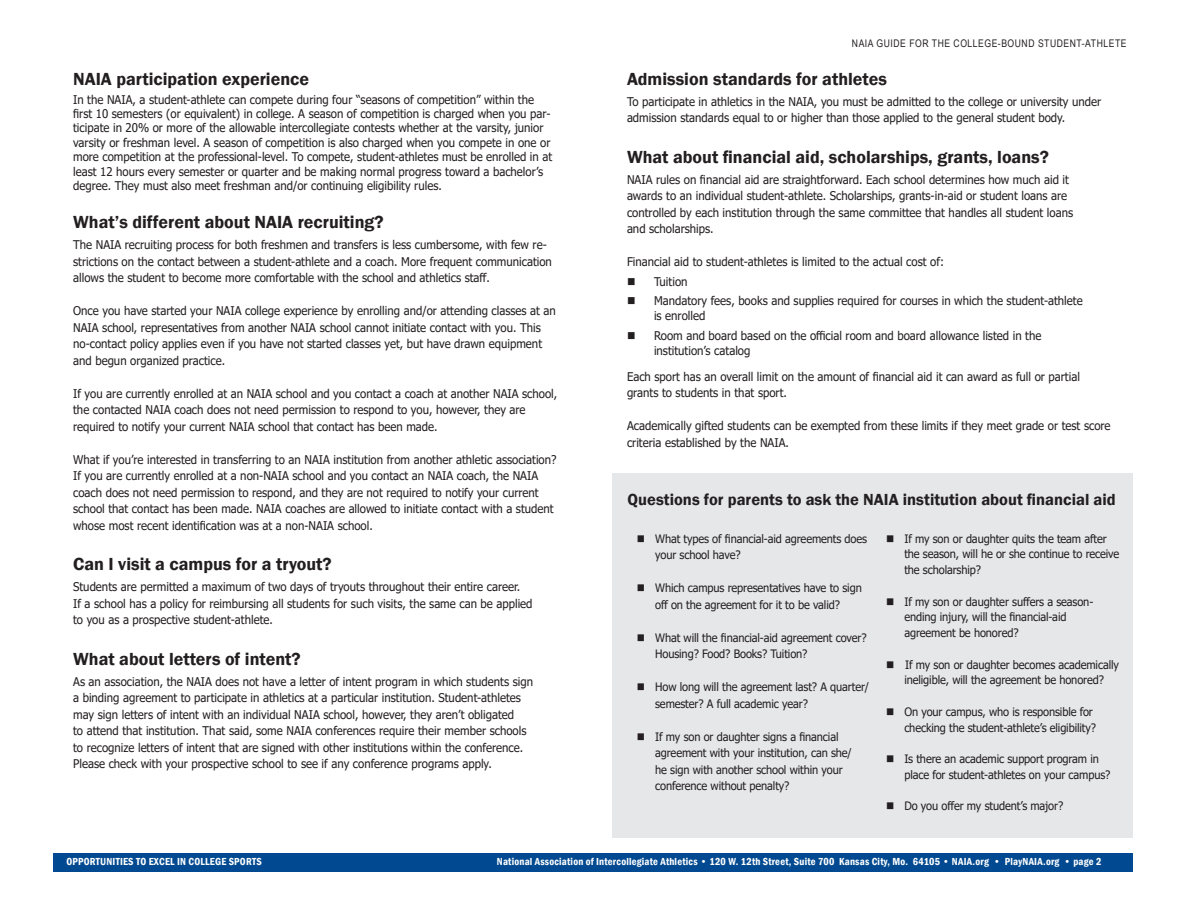
<style>
.page{position:relative;width:1188px;height:918px;background:#fff}
.page>*{position:absolute;margin:0;border:0;box-sizing:border-box;transform-origin:0 0}
.Headline{font:600 18px "Franklin Gothic";color:#231f20}
.Headline-2{font:600 16.5px "Franklin Gothic";color:#231f20}
.Paragraph_Body_Tahoma{font:12px/16.5px "Tahoma";color:#231f20;scale:.95 1}
.Paragraph_Body_Tahoma-2{font:11.55px/15.8px "Tahoma";letter-spacing:-.01em;color:#231f20;scale:.95 1}
.t1{font:600 condensed 10.5px "Franklin Gothic";letter-spacing:.02em;color:#fff}
.t2{font:10.5px "Arial Narrow";letter-spacing:.05em;color:#231f20}
</style>
<div class="page">
<div style="left:53px;top:854px;width:1080px;height:18px;background:#014990"></div>
<div style="left:613px;top:473px;width:520px;height:365px;background:#e6e7e9"></div>
<p class="Headline" style="left:73px;top:68px;width:237px">NAIA participation experience</p>
<p class="Paragraph_Body_Tahoma" style="left:73px;top:92px;width:487px">In the NAIA, a student-athlete can compete during four “seasons of competition” within the</p>
<p class="Paragraph_Body_Tahoma" style="left:73px;top:107px;width:506px;line-height:14.4px">first 10 semesters (or equivalent) in college. A season of competition is charged when you par&shy;ticipate in 20% or more of the allowable intercollegiate contests whether at the varsity, junior varsity or freshman level. A season of competition is also charged when you compete in one or more competition at the professional-level. To compete, student-athletes must be enrolled in at least 12 hours every semester or quarter and be making normal progress toward a bachelor’s degree. They must also meet freshman and/or continuing eligibility rules.</p>
<p class="Headline" style="left:73px;top:211px;width:312px">What’s different about NAIA recruiting?</p>
<p class="Paragraph_Body_Tahoma" style="left:73px;top:237px;width:506px">The NAIA recruiting process for both freshmen and transfers is less cumbersome, with few re&shy;strictions on the contact between a student-athlete and a coach. More frequent communication allows the student to become more comfortable with the school and athletics staff.</p>
<p class="Paragraph_Body_Tahoma" style="left:73px;top:303px;width:510px">Once you have started your NAIA college experience by enrolling and/or attending classes at an NAIA school, representatives from another NAIA school cannot initiate contact with you. This no-contact policy applies even if you have not started classes yet, but have drawn equipment and begun organized practice.</p>
<p class="Paragraph_Body_Tahoma" style="left:73px;top:386px;width:511px">If you are currently enrolled at an NAIA school and you contact a coach at another NAIA school, the contacted NAIA coach does not need permission to respond to you, however, they are required to notify your current NAIA school that contact has been made.</p>
<p class="Paragraph_Body_Tahoma" style="left:73px;top:452px;width:510px">What if you’re interested in transferring to an NAIA institution from another athletic association?<br>If you are currently enrolled at a non-NAIA school and you contact an NAIA coach, the NAIA coach does not need permission to respond, and they are not required to notify your current school that contact has been made. NAIA coaches are allowed to initiate contact with a student whose most recent identification was at a non-NAIA school.</p>
<p class="Headline" style="left:73px;top:553px;width:260px">Can I visit a campus for a tryout?</p>
<p class="Paragraph_Body_Tahoma" style="left:73px;top:579px;width:472px">Students are permitted a maximum of two days of tryouts throughout their entire career.</p>
<p class="Paragraph_Body_Tahoma" style="left:73px;top:596px;width:485px">If a school has a policy for reimbursing all students for such visits, the same can be applied</p>
<p class="Paragraph_Body_Tahoma" style="left:73px;top:612px;width:212px">to you as a prospective student-athlete.</p>
<p class="Headline" style="left:73px;top:648px;width:229px">What about letters of intent?</p>
<p class="Paragraph_Body_Tahoma" style="left:73px;top:674px;width:486px">As an association, the NAIA does not have a letter of intent program in which students sign</p>
<p class="Paragraph_Body_Tahoma" style="left:73px;top:690px;width:473px">a binding agreement to participate in athletics at a particular institution. Student-athletes</p>
<p class="Paragraph_Body_Tahoma" style="left:73px;top:707px;width:466px">may sign letters of intent with an individual NAIA school, however, they aren’t obligated</p>
<p class="Paragraph_Body_Tahoma" style="left:73px;top:723px;width:479px">to attend that institution. That said, some NAIA conferences require their member schools</p>
<p class="Paragraph_Body_Tahoma" style="left:73px;top:740px;width:475px">to recognize letters of intent that are signed with other institutions within the conference.</p>
<p class="Paragraph_Body_Tahoma" style="left:73px;top:756px;width:442px">Please check with your prospective school to see if any conference programs apply.</p>
<p class="t2" style="left:852px;top:35px;width:276px">NAIA GUIDE FOR THE COLLEGE-BOUND STUDENT-ATHLETE</p>
<p class="Headline" style="left:627px;top:68px;width:261px">Admission standards for athletes</p>
<p class="Paragraph_Body_Tahoma" style="left:627px;top:94px;width:501px">To participate in athletics in the NAIA, you must be admitted to the college or university under admission standards equal to or higher than those applied to the general student body.</p>
<p class="Headline" style="left:627px;top:146px;width:423px">What about financial aid, scholarships, grants, loans?</p>
<p class="Paragraph_Body_Tahoma" style="left:627px;top:172px;width:467px">NAIA rules on financial aid are straightforward. Each school determines how much aid it</p>
<p class="Paragraph_Body_Tahoma" style="left:627px;top:188px;width:465px">awards to an individual student-athlete. Scholarships, grants-in-aid or student loans are</p>
<p class="Paragraph_Body_Tahoma" style="left:627px;top:205px;width:471px">controlled by each institution through the same committee that handles all student loans</p>
<p class="Paragraph_Body_Tahoma" style="left:627px;top:221px;width:93px">and scholarships.</p>
<p class="Paragraph_Body_Tahoma" style="left:627px;top:254px;width:335px">Financial aid to student-athletes is limited to the actual cost of:</p>
<p class="Paragraph_Body_Tahoma" style="left:627px;top:274px;width:65px">■ Tuition</p>
<p class="Paragraph_Body_Tahoma" style="left:654px;top:294px;width:453px;line-height:15.3px;text-indent:-27px">■ Mandatory fees, books and supplies required for courses in which the student-athlete is enrolled</p>
<p class="Paragraph_Body_Tahoma" style="left:654px;top:329px;width:409px;line-height:15.3px;text-indent:-27px">■ Room and board based on the official room and board allowance listed in the institution’s catalog</p>
<p class="Paragraph_Body_Tahoma" style="left:627px;top:369px;width:478px">Each sport has an overall limit on the amount of financial aid it can award as full or partial</p>
<p class="Paragraph_Body_Tahoma" style="left:627px;top:385px;width:170px">grants to students in that sport.</p>
<p class="Paragraph_Body_Tahoma" style="left:627px;top:418px;width:511px">Academically gifted students can be exempted from these limits if they meet grade or test score criteria established by the NAIA.</p>
<p class="Headline-2" style="left:628px;top:489px;width:490px">Questions for parents to ask the NAIA institution about financial aid</p>
<p class="Paragraph_Body_Tahoma-2" style="left:655px;top:531px;width:225px;line-height:16.5px;text-indent:-18px">■ What types of financial-aid agreements does your school have?</p>
<p class="Paragraph_Body_Tahoma-2" style="left:637px;top:580px;width:238px;line-height:16.5px;text-align:center">■ Which campus representatives have to sign off on the agreement for it to be valid?</p>
<p class="Paragraph_Body_Tahoma-2" style="left:655px;top:630px;width:224px;line-height:16.5px;text-indent:-18px">■ What will the financial-aid agreement cover?<br>Housing? Food? Books? Tuition?</p>
<p class="Paragraph_Body_Tahoma-2" style="left:655px;top:679px;width:227px;line-height:16.5px;text-indent:-18px">■ How long will the agreement last? A quarter/ semester? A full academic year?</p>
<p class="Paragraph_Body_Tahoma-2" style="left:637px;top:729px;width:214px">■ If my son or daughter signs a financial</p>
<p class="Paragraph_Body_Tahoma-2" style="left:655px;top:745px;width:209px;line-height:16.5px">agreement with your institution, can she/ he sign with another school within your conference without penalty?</p>
<p class="Paragraph_Body_Tahoma-2" style="left:904px;top:531px;width:228px;text-indent:-18px">■ If my son or daughter quits the team after the season, will he or she continue to receive the scholarship?</p>
<p class="Paragraph_Body_Tahoma-2" style="left:904px;top:594px;width:200px;text-indent:-18px">■ If my son or daughter suffers a season&shy;ending injury, will the financial-aid agreement be honored?</p>
<p class="Paragraph_Body_Tahoma-2" style="left:886px;top:657px;width:247px;text-align:center">■ If my son or daughter becomes academically ineligible, will the agreement be honored?</p>
<p class="Paragraph_Body_Tahoma-2" style="left:886px;top:704px;width:223px;text-align:right">■ On your campus, who is responsible for checking the student-athlete’s eligibility?</p>
<p class="Paragraph_Body_Tahoma-2" style="left:904px;top:752px;width:218px;text-indent:-18px">■ Is there an academic support program in place for student-athletes on your campus?</p>
<p class="Paragraph_Body_Tahoma-2" style="left:886px;top:799px;width:188px">■ Do you offer my student’s major?</p>
<p class="t1" style="left:66px;top:855px;width:197px">OPPORTUNITIES TO EXCEL IN COLLEGE SPORTS</p>
<p class="t1" style="left:497px;top:855px;width:606px">National Association of Intercollegiate Athletics • 120 W. 12th Street, Suite 700 Kansas City, Mo. 64105 • NAIA.org • PlayNAIA.org • page 2</p>
</div>
